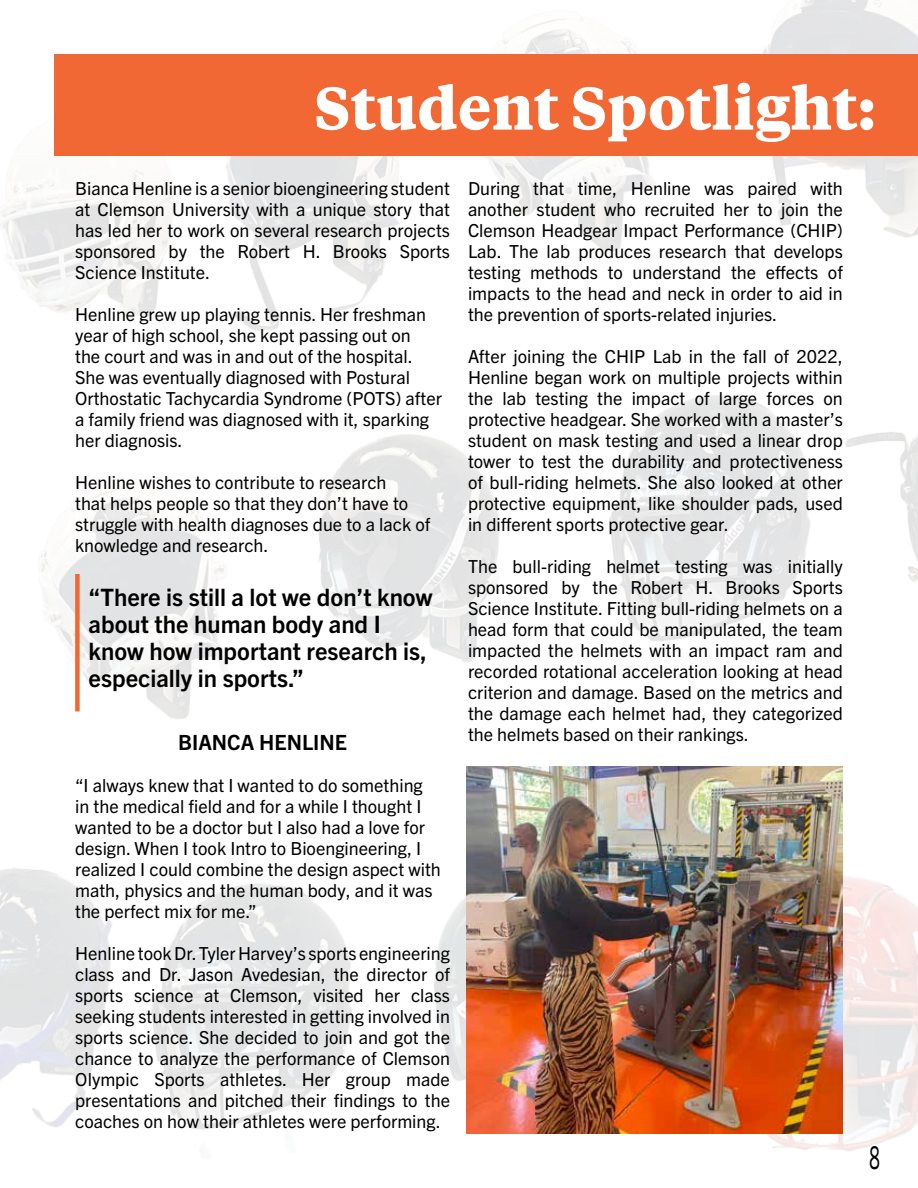
<style>
.page{position:relative;width:918px;height:1188px;background:#fff}
.page>*{position:absolute;margin:0;border:0;box-sizing:border-box;transform-origin:0 0}
.t1{font:700 60px "Tiempos Text";color:#fff}
.t2{font:31.5px "Trade Gothic Next LT Pro";color:#000;scale:.57 1}
.t3{font:700 24px/27px "Trade Gothic Next LT Pro";color:#000}
.t4{font:700 21px "Trade Gothic Next LT Pro";color:#000}
.t5{font:18px/21px "Trade Gothic Next LT Pro";color:#000;text-align:justify}
</style>
<div class="page">
<img style="left:0;top:0;width:918px;height:1151px">
<div style="left:54px;top:54px;width:864px;height:102px;background:#f26834"></div>
<div style="left:75px;top:574px;width:5px;height:137px;background:#f26834"></div>
<img style="left:467px;top:767px;width:376px;height:367px">
<h1 class="t1" style="left:314px;top:66px;width:564px">Student Spotlight:</h1>
<p class="t5" style="left:75px;top:177px;width:376px">Bianca Henline is a senior bioengineering student at Clemson University with a unique story that has led her to work on several research projects sponsored by the Robert H. Brooks Sports Science Institute.</p>
<p class="t5" style="left:75px;top:303px;width:368px;text-align:left">Henline grew up playing tennis. Her freshman year of high school, she kept passing out on<br>the court and was in and out of the hospital.<br>She was eventually diagnosed with Postural Orthostatic Tachycardia Syndrome (POTS) after a family friend was diagnosed with it, sparking her diagnosis.</p>
<p class="t5" style="left:75px;top:471px;width:357px;text-align:left">Henline wishes to contribute to research<br>that helps people so that they don’t have to struggle with health diagnoses due to a lack of knowledge and research.</p>
<h3 class="t3" style="left:89px;top:582px;width:345px">“There is still a lot we don’t know about the human body and I know how important research is, especially in sports.”</h3>
<p class="t5" style="left:468px;top:177px;width:376px">During that time, Henline was paired with another student who recruited her to join the Clemson Headgear Impact Performance (CHIP)<br>Lab. The lab produces research that develops testing methods to understand the effects of impacts to the head and neck in order to aid in the prevention of sports-related injuries.</p>
<p class="t5" style="left:468px;top:345px;width:376px">After joining the CHIP Lab in the fall of 2022, Henline began work on multiple projects within the lab testing the impact of large forces on protective headgear. She worked with a master’s student on mask testing and used a linear drop tower to test the durability and protectiveness of bull-riding helmets. She also looked at other protective equipment, like shoulder pads, used in different sports protective gear.</p>
<p class="t5" style="left:468px;top:555px;width:376px">The bull-riding helmet testing was initially sponsored by the Robert H. Brooks Sports Science Institute. Fitting bull-riding helmets on a head form that could be manipulated, the team impacted the helmets with an impact ram and recorded rotational acceleration looking at head criterion and damage. Based on the metrics and the damage each helmet had, they categorized the helmets based on their rankings.</p>
<p class="t4" style="left:178px;top:728px;width:170px">BIANCA HENLINE</p>
<p class="t5" style="left:75px;top:774px;width:367px;text-align:left">“I always knew that I wanted to do something in the medical field and for a while I thought I wanted to be a doctor but I also had a love for design. When I took Intro to Bioengineering, I realized I could combine the design aspect with math, physics and the human body, and it was the perfect mix for me.”</p>
<p class="t5" style="left:75px;top:942px;width:376px">Henline took Dr. Tyler Harvey’s sports engineering class and Dr. Jason Avedesian, the director of sports science at Clemson, visited her class seeking students interested in getting involved in sports science. She decided to join and got the chance to analyze the performance of Clemson Olympic Sports athletes. Her group made presentations and pitched their findings to the coaches on how their athletes were performing.</p>
<h2 class="t2" style="left:870px;top:1136px;width:20px">8</h2>
</div>
